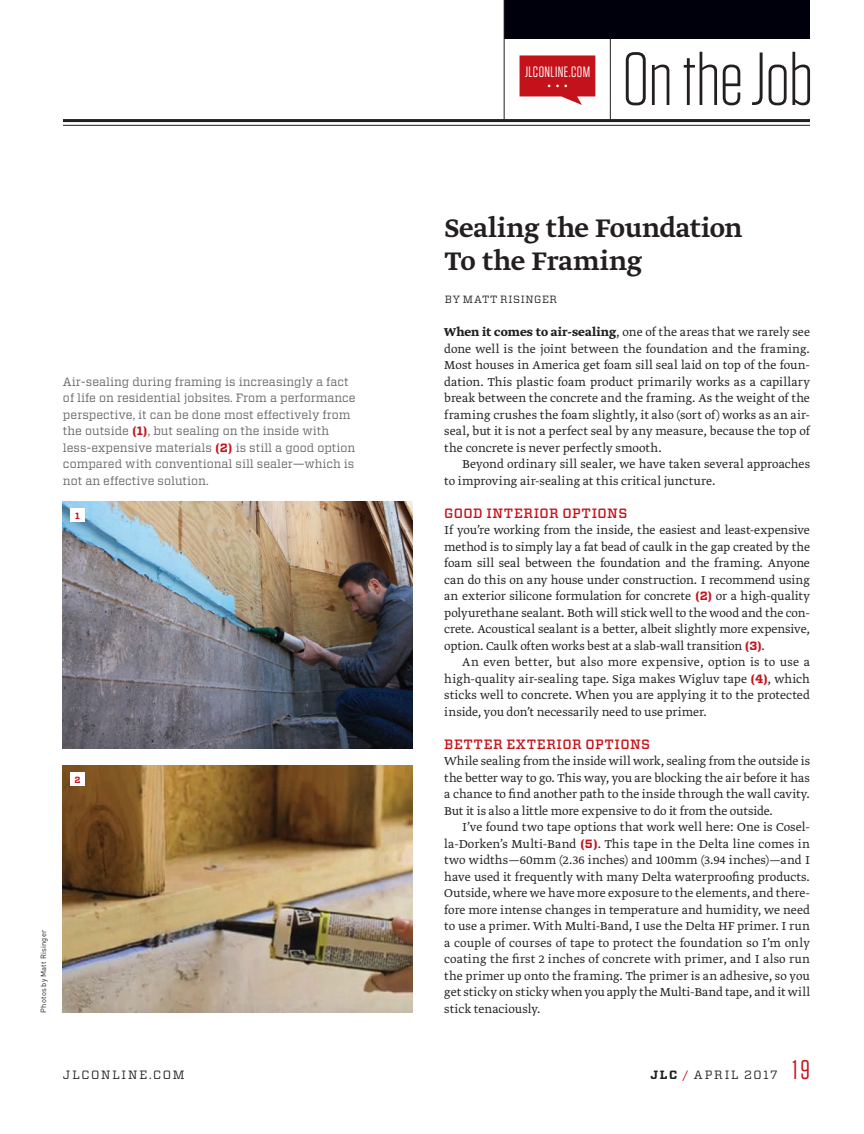
<style>
.page{position:relative;width:864px;height:1134px;background:#fff}
.page>*{position:absolute;margin:0;border:0;box-sizing:border-box;transform-origin:0 0}
.Eyebrow_-_Tungsten_L{font:300 75px "Tungsten";letter-spacing:-.015em;color:#231f20}
.Head_-_Greta_Medium{font:500 30px/33px "Greta Text Std";color:#231f20}
.Folio_-_Vitesse_Righ{font:27px "Tungsten";color:#c4121a}
.t1{font:15px "Tungsten";letter-spacing:.03em;color:#fff}
.Body_-_NoIndent_Gret{font:300 13.5px/16.5px "Greta Text Std";color:#231f20;text-align:justify}
.Body_-_Greta_Light_9{font:300 13.5px/16.5px "Greta Text Std";letter-spacing:.005em;color:#231f20;text-align:justify}
.Subhead_-_Vitesse_9{font:500 13.5px "Vitesse";letter-spacing:.04em;color:#c4121a}
.Caption_-_Vitesse_Bo{font:12px/16.5px "Vitesse";color:#636366}
.Folio_-_Vitesse_Righ-2{font:12px "Vitesse";letter-spacing:.15em;color:#231f20}
.Byline_-_Vitesse_Boo{font:10.5px "Vitesse";letter-spacing:.065em;color:#231f20}
.Xtra_-_Number_-_Vite{font:700 9px "Vitesse";color:#c4121a}
.Credit_-_Dinot_5_7_L{font:7.5px "DINOT";letter-spacing:.025em;color:#231f20}
.s1{font-weight:700;color:#c4121a}
.s2{font-family:"Greta Text Std Bold Min";font-weight:400}
.s3{font-family:"Vitesse";font-weight:700;font-size:12px;color:#c4121a}
.s4{font-weight:700}
.s5{color:#c4121a}
</style>
<div class="page">
<img style="left:63px;top:501px;width:350px;height:247px">
<img style="left:63px;top:765px;width:350px;height:247px">
<hr style="left:63px;top:119px;width:747px;height:3px;background:#231f20">
<hr style="left:63px;top:125px;width:747px;height:1px;background:#231f20">
<div style="left:504px;top:0;width:306px;height:39px;background:#00000d"></div>
<hr style="left:610px;top:38px;width:1px;height:81px;background:#231f20">
<hr style="left:504px;top:0;width:1px;height:119px;background:#231f20">
<svg style="left:520px;top:55px;width:75px;height:50px;background:#cd3940"></svg>
<div style="left:70px;top:508px;width:15px;height:14px;background:#fff"></div>
<div style="left:70px;top:772px;width:15px;height:14px;background:#fff"></div>
<p class="t1" style="left:525px;top:64px;width:67px">JLCONLINE.COM</p>
<p class="Eyebrow_-_Tungsten_L" style="left:622px;top:41px;width:193px">On the Job</p>
<p class="Caption_-_Vitesse_Bo" style="left:63px;top:373px;width:294px">Air-sealing during framing is increasingly a fact of life on residential jobsites. From a performance perspective, it can be done most effectively from the outside <span class="s1">(1)</span>, but sealing on the inside with less-expensive materials <span class="s1">(2)</span> is still a good option compared with conventional sill sealer—which is not an effective solution.</p>
<p class="Xtra_-_Number_-_Vite" style="left:75px;top:510px;width:6px">1</p>
<p class="Xtra_-_Number_-_Vite" style="left:74px;top:774px;width:8px">2</p>
<p class="Credit_-_Dinot_5_7_L" style="left:38px;top:1012px;width:84px;rotate:-90deg">Photos by Matt Risinger</p>
<p class="Head_-_Greta_Medium" style="left:445px;top:213px;width:299px">Sealing the Foundation<br>To the Framing</p>
<p class="Byline_-_Vitesse_Boo" style="left:445px;top:292px;width:114px">BY MATT RISINGER</p>
<p class="Body_-_NoIndent_Gret" style="left:444px;top:324px;width:367px"><span class="s2">When it comes to air-sealing</span>, one of the areas that we rarely see done well is the joint between the foundation and the framing.<br>Most houses in America get foam sill seal laid on top of the foun&shy;dation. This plastic foam product primarily works as a capillary break between the concrete and the framing. As the weight of the framing crushes the foam slightly, it also (sort of) works as an air&shy;seal, but it is not a perfect seal by any measure, because the top of the concrete is never perfectly smooth.</p>
<p class="Body_-_Greta_Light_9" style="left:444px;top:456px;width:367px;text-indent:18px">Beyond ordinary sill sealer, we have taken several approaches to improving air-sealing at this critical juncture.</p>
<p class="Subhead_-_Vitesse_9" style="left:444px;top:504px;width:185px">GOOD INTERIOR OPTIONS</p>
<p class="Body_-_NoIndent_Gret" style="left:444px;top:522px;width:367px">If you’re working from the inside, the easiest and least-expensive method is to simply lay a fat bead of caulk in the gap created by the foam sill seal between the foundation and the framing. Anyone can do this on any house under construction. I recommend using an exterior silicone formulation for concrete <span class="s3">(2)</span> or a high-quality polyurethane sealant. Both will stick well to the wood and the con&shy;crete. Acoustical sealant is a better, albeit slightly more expensive, option. Caulk often works best at a slab-wall transition <span class="s3">(3)</span>.</p>
<p class="Body_-_Greta_Light_9" style="left:444px;top:654px;width:367px;text-indent:18px">An even better, but also more expensive, option is to use a high-quality air-sealing tape. Siga makes Wigluv tape <span class="s3">(4)</span>, which sticks well to concrete. When you are applying it to the protected inside, you don’t necessarily need to use primer.</p>
<p class="Subhead_-_Vitesse_9" style="left:444px;top:735px;width:207px">BETTER EXTERIOR OPTIONS</p>
<p class="Body_-_NoIndent_Gret" style="left:444px;top:753px;width:367px">While sealing from the inside will work, sealing from the outside is the better way to go. This way, you are blocking the air before it has a chance to find another path to the inside through the wall cavity.<br>But it is also a little more expensive to do it from the outside.</p>
<p class="Body_-_Greta_Light_9" style="left:444px;top:819px;width:367px;text-indent:18px">I’ve found two tape options that work well here: One is Cosel&shy;la-Dorken’s Multi-Band <span class="s3">(5)</span>. This tape in the Delta line comes in two widths—60mm (2.36 inches) and 100mm (3.94 inches)—and I have used it frequently with many Delta waterproofing products.<br>Outside, where we have more exposure to the elements, and there&shy;fore more intense changes in temperature and humidity, we need to use a primer. With Multi-Band, I use the Delta HF primer. I run a couple of courses of tape to protect the foundation so I’m only coating the first 2 inches of concrete with primer, and I also run the primer up onto the framing. The primer is an adhesive, so you get sticky on sticky when you apply the Multi-Band tape, and it will stick tenaciously.</p>
<p class="Folio_-_Vitesse_Righ-2" style="left:63px;top:1066px;width:123px">JLCONLINE.COM</p>
<p class="Folio_-_Vitesse_Righ-2" style="left:650px;top:1066px;width:129px"><span class="s4">JLC</span> <span class="s5">/</span> APRIL 2017</p>
<p class="Folio_-_Vitesse_Righ" style="left:792px;top:1055px;width:19px">19</p>
</div>
